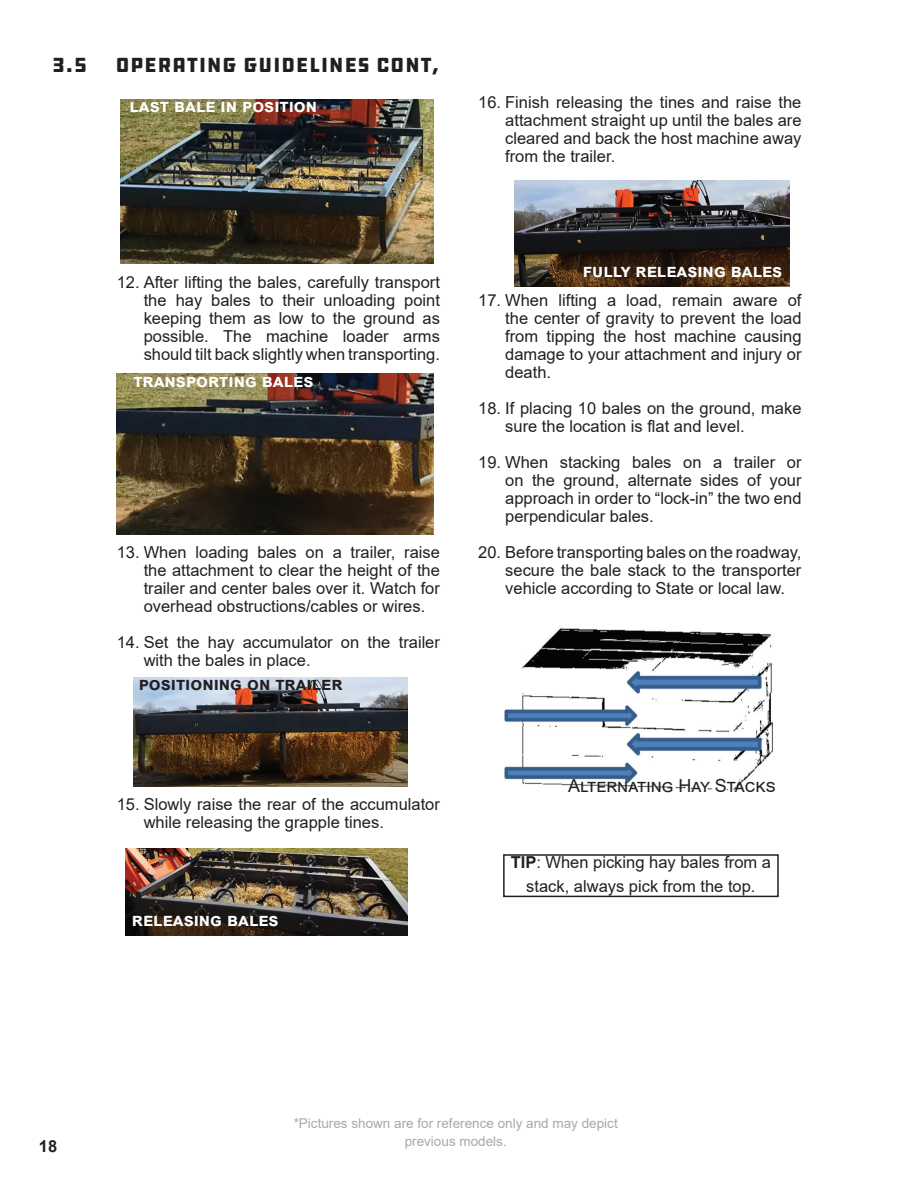
<style>
.page{position:relative;width:918px;height:1188px;background:#fff}
.page>*{position:absolute;margin:0;border:0;box-sizing:border-box;transform-origin:0 0}
.t1{font:21px "DDC Hardware";letter-spacing:.02em;color:#231f20}
.t2{font:700 18px "Arial";color:#fff}
.t3{font:700 18px "Arial";color:#231f20}
.t4{font:18px "Arial";color:#231f20}
.t5{font:700 18px "Arial";letter-spacing:.025em;color:#fff}
.t6{font:16.5px/18px "Arial";color:#231f20;text-align:justify}
.t7{font:700 16.5px "Arial";color:#231f20}
.t8{font:13.5px/18px "Arial";color:#a8a9ad;text-align:center}
.s1{font-weight:700}
</style>
<div class="page">
<img style="left:117px;top:374px;width:316px;height:160px">
<img style="left:121px;top:99px;width:312px;height:165px">
<img style="left:515px;top:180px;width:274px;height:107px">
<img style="left:125px;top:849px;width:283px;height:87px">
<img style="left:134px;top:677px;width:274px;height:110px">
<div style="left:503px;top:854px;width:276px;height:43px;border:2px solid #231f20"></div>
<img style="left:504px;top:627px;width:269px;height:164px">
<p class="t1" style="left:52px;top:52px;width:37px">3.5</p>
<p class="t1" style="left:115px;top:52px;width:326px">OPERATING GUIDELINES CONT,</p>
<p class="t2" style="left:130px;top:93px;width:189px">last bale in position</p>
<p class="t6" style="left:505px;top:93px;width:298px;text-indent:-27px">16. Finish releasing the tines and raise the attachment straight up until the bales are cleared and back the host machine away from the trailer.</p>
<p class="t6" style="left:144px;top:273px;width:298px;text-indent:-27px">12. After lifting the bales, carefully transport the hay bales to their unloading point keeping them as low to the ground as possible. The machine loader arms should tilt back slightly when transporting.</p>
<p class="t5" style="left:133px;top:368px;width:182px">transporting bales</p>
<p class="t6" style="left:144px;top:543px;width:298px;text-indent:-27px">13. When loading bales on a trailer, raise the attachment to clear the height of the trailer and center bales over it. Watch for overhead obstructions/cables or wires.</p>
<p class="t6" style="left:144px;top:633px;width:298px;text-indent:-27px">14. Set the hay accumulator on the trailer with the bales in place.</p>
<p class="t3" style="left:139px;top:671px;width:201px">positioning on trailer</p>
<p class="t6" style="left:144px;top:795px;width:298px;text-indent:-27px">15. Slowly raise the rear of the accumulator while releasing the grapple tines.</p>
<p class="t2" style="left:132px;top:907px;width:148px">releasing bales</p>
<p class="t2" style="left:583px;top:258px;width:201px">fully releasing bales</p>
<p class="t6" style="left:505px;top:291px;width:298px;text-indent:-27px">17. When lifting a load, remain aware of the center of gravity to prevent the load from tipping the host machine causing damage to your attachment and injury or death.</p>
<p class="t6" style="left:505px;top:399px;width:298px;text-indent:-27px">18. If placing 10 bales on the ground, make sure the location is flat and level.</p>
<p class="t6" style="left:505px;top:453px;width:298px;text-indent:-27px">19. When stacking bales on a trailer or on the ground, alternate sides of your approach in order to “lock-in” the two end perpendicular bales.</p>
<p class="t6" style="left:505px;top:543px;width:298px;text-indent:-27px">20. Before transporting bales on the roadway, secure the bale stack to the transporter vehicle according to State or local law.</p>
<p class="t4" style="left:568px;top:773px;width:209px">Alternating Hay Stacks</p>
<p class="t6" style="left:511px;top:850px;width:262px;line-height:24px;text-align:center"><span class="s1">TIP</span>: When picking hay bales from a stack, always pick from the top.</p>
<p class="t7" style="left:39px;top:1135px;width:20px">18</p>
<p class="t8" style="left:294px;top:1114px;width:326px">*Pictures shown are for reference only and may depict previous models.</p>
</div>
